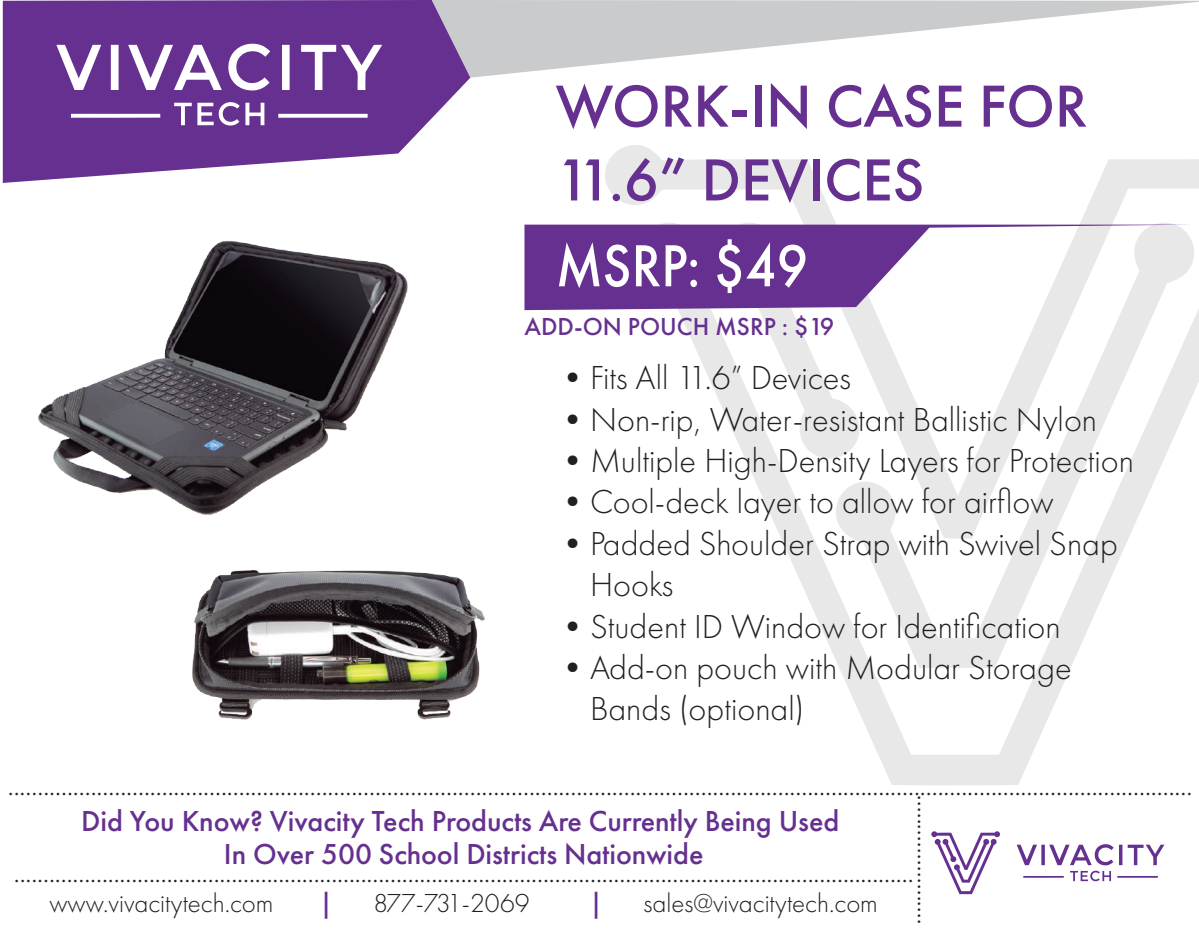
<style>
.page{position:relative;width:1199px;height:931px;background:#fff}
.page>*{position:absolute;margin:0;border:0;box-sizing:border-box;transform-origin:0 0}
.t1{font:500 61.5px/73.8px "Futura PT";color:#653090}
.t2{font:500 61.5px "Futura PT";color:#fff;scale:.9 1}
.t3{font:300 34.5px/41.4px "Futura PT";color:#231f20}
.t4{font:500 30px/33px "Futura PT";color:#653090;text-align:center}
.t5{font:300 27px "Futura PT";color:#231f20}
.t6{font:500 27px "Futura PT";color:#653090}
.t7{font:500 25.5px "Futura PT";color:#653090}
.t8{font:500 21px "Futura PT";color:#231f20}
</style>
<div class="page">
<svg style="left:470px;top:0;width:729px;height:78px"></svg>
<svg style="left:605px;top:145px;width:594px;height:80px"></svg>
<svg style="left:634px;top:219px;width:565px;height:566px"></svg>
<svg style="left:718px;top:222px;width:117px;height:243px"></svg>
<svg style="left:835px;top:218px;width:363px;height:450px"></svg>
<svg style="left:931px;top:831px;width:69px;height:63px"></svg>
<svg style="left:3px;top:0;width:467px;height:183px;fill:#653090"></svg>
<svg style="left:1119px;top:845px;width:45px;height:20px"></svg>
<svg style="left:1017px;top:844px;width:96px;height:38px"></svg>
<hr style="left:1117px;top:876px;width:41px;height:2px;background:#653090">
<svg style="left:56px;top:45px;width:45px;height:45px"></svg>
<div style="left:111px;top:45px;width:8px;height:45px;background:#fff"></div>
<svg style="left:128px;top:42px;width:142px;height:49px"></svg>
<svg style="left:282px;top:45px;width:8px;height:45px"></svg>
<svg style="left:301px;top:45px;width:81px;height:45px"></svg>
<svg style="left:174px;top:101px;width:90px;height:26px"></svg>
<svg style="left:71px;top:114px;width:89px;height:4px"></svg>
<svg style="left:278px;top:114px;width:90px;height:4px"></svg>
<svg style="left:524px;top:225px;width:668px;height:85px;fill:#653090"></svg>
<img style="left:38px;top:241px;width:370px;height:253px">
<img style="left:131px;top:487px;width:354px;height:233px">
<h1 class="t1" style="left:555px;top:69px;width:533px">WORK-IN CASE FOR<br>11.6” DEVICES</h1>
<h1 class="t2" style="left:555px;top:229px;width:282px">MSRP: $49</h1>
<p class="t7" style="left:524px;top:311px;width:311px">ADD-ON POUCH MSRP : $19</p>
<h2 class="t3" style="left:555px;top:357px;width:297px">•Fits All 11.6” Devices</h2>
<h2 class="t3" style="left:555px;top:399px;width:543px">•Non-rip, Water-resistant Ballistic Nylon</h2>
<h2 class="t3" style="left:555px;top:440px;width:580px">•Multiple High-Density Layers for Protection</h2>
<h2 class="t3" style="left:555px;top:481px;width:499px">•Cool-deck layer to allow for airflow</h2>
<h2 class="t3" style="left:590px;top:523px;width:529px;text-indent:-34px">•Padded Shoulder Strap with Swivel Snap<br>Hooks</h2>
<h2 class="t3" style="left:555px;top:606px;width:507px">•Student ID Window for Identification</h2>
<h2 class="t3" style="left:590px;top:647px;width:483px;text-indent:-34px">•Add-on pouch with Modular Storage<br>Bands (optional)</h2>
<p class="t8" style="left:8px;top:775px;width:1185px">........................................................................................................................................................................................................</p>
<p class="t8" style="left:938px;top:795px;width:131px;rotate:90deg">......................</p>
<h3 class="t4" style="left:81px;top:805px;width:760px">Did You Know? Vivacity Tech Products Are Currently Being Used<br>In Over 500 School Districts Nationwide</h3>
<p class="t8" style="left:14px;top:862px;width:901px">.........................................................................................................................................................</p>
<p class="t5" style="left:50px;top:888px;width:225px">www.vivacitytech.com</p>
<p class="t6" style="left:319px;top:887px;width:15px">|</p>
<p class="t5" style="left:374px;top:888px;width:158px">877-731-2069</p>
<p class="t6" style="left:590px;top:887px;width:15px">|</p>
<p class="t5" style="left:644px;top:888px;width:236px">sales@vivacitytech.com</p>
</div>
